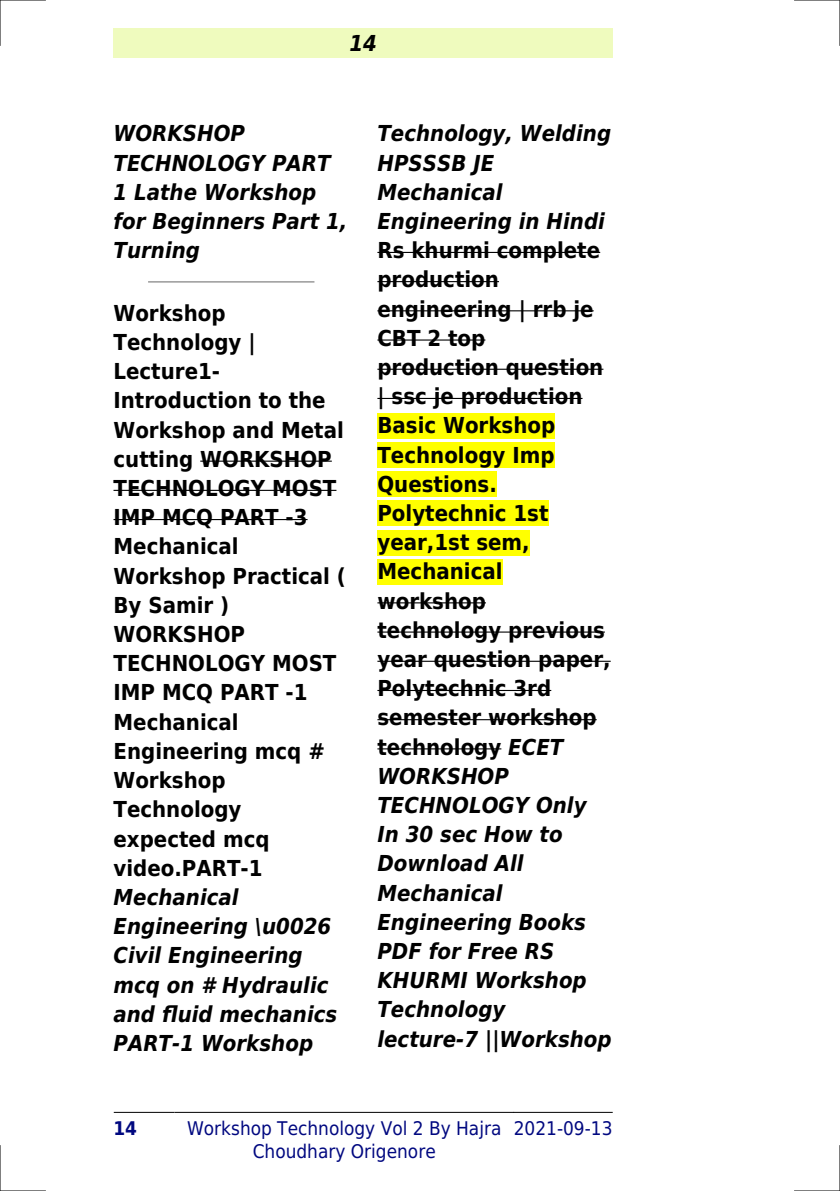
<style>
.page{position:relative;width:840px;height:1191px;background:#fff}
.page>*{position:absolute;margin:0;border:0;box-sizing:border-box;transform-origin:0 0}
.t1{font:700 22px/29.2px "DejaVu Sans Condensed";color:#000}
.t2{font:italic 700 22px/29.2px "DejaVu Sans Condensed";color:#000}
.t3{font:18.8px/22.6px "DejaVu Sans Condensed";color:#000880;text-align:center}
.t4{font:700 18.8px "DejaVu Sans Condensed";color:#000880}
.s1{font-style:italic}
</style>
<div class="page">
<div style="left:113px;top:28px;width:499px;height:30px;background:#effbbe"></div>
<hr style="left:114px;top:1112px;width:60px;height:1px;background:#000">
<hr style="left:175px;top:1112px;width:338px;height:1px;background:#000">
<hr style="left:514px;top:1112px;width:98px;height:1px;background:#000">
<hr style="left:149px;top:281px;width:164px;height:2px;background:#999">
<hr style="left:200px;top:460px;width:131px;height:2px;background:#000">
<hr style="left:113px;top:490px;width:223px;height:1px;background:#000">
<hr style="left:113px;top:519px;width:194px;height:1px;background:#000">
<hr style="left:377px;top:252px;width:223px;height:1px;background:#000">
<hr style="left:377px;top:281px;width:121px;height:1px;background:#000">
<hr style="left:377px;top:310px;width:216px;height:1px;background:#000">
<hr style="left:377px;top:339px;width:108px;height:1px;background:#000">
<hr style="left:377px;top:369px;width:226px;height:1px;background:#000">
<hr style="left:377px;top:398px;width:205px;height:1px;background:#000">
<div style="left:377px;top:413px;width:178px;height:25px;background:#ff0"></div>
<div style="left:377px;top:442px;width:177px;height:26px;background:#ff0"></div>
<div style="left:377px;top:471px;width:119px;height:26px;background:#ff0"></div>
<div style="left:377px;top:500px;width:171px;height:26px;background:#ff0"></div>
<div style="left:377px;top:530px;width:152px;height:25px;background:#ff0"></div>
<div style="left:377px;top:559px;width:125px;height:25px;background:#ff0"></div>
<hr style="left:377px;top:602px;width:108px;height:1px;background:#000">
<hr style="left:377px;top:631px;width:227px;height:1px;background:#000">
<hr style="left:377px;top:660px;width:233px;height:2px;background:#000">
<hr style="left:377px;top:690px;width:174px;height:1px;background:#000">
<hr style="left:377px;top:719px;width:219px;height:1px;background:#000">
<hr style="left:377px;top:748px;width:124px;height:1px;background:#000">
<hr style="left:0;top:0;width:45px;height:1px;background:#000">
<hr style="left:794px;top:0;width:45px;height:1px;background:#000">
<hr style="left:0;top:1190px;width:45px;height:1px;background:#000">
<hr style="left:794px;top:1190px;width:45px;height:1px;background:#000">
<hr style="left:0;top:0;width:1px;height:45px;background:#000">
<hr style="left:0;top:1145px;width:1px;height:46px;background:#000">
<hr style="left:839px;top:0;width:1px;height:45px;background:#000">
<hr style="left:839px;top:1145px;width:1px;height:46px;background:#000">
<p class="t2" style="left:349px;top:28px;width:29px">14</p>
<p class="t2" style="left:113px;top:119px;width:235px">WORKSHOP<br>TECHNOLOGY PART<br>1 Lathe Workshop for Beginners Part 1,<br>Turning</p>
<p class="t1" style="left:113px;top:299px;width:234px">Workshop<br>Technology |<br>Lecture1-<br>Introduction to the<br>Workshop and Metal cutting WORKSHOP<br>TECHNOLOGY MOST<br>IMP MCQ PART -3<br>Mechanical<br>Workshop Practical (<br>By Samir )<br>WORKSHOP<br>TECHNOLOGY MOST<br>IMP MCQ PART -1<br>Mechanical<br>Engineering mcq #<br>Workshop<br>Technology expected mcq video.PART-1</p>
<p class="t2" style="left:113px;top:882px;width:225px">Mechanical<br>Engineering \u0026<br>Civil Engineering mcq on # Hydraulic and fluid mechanics<br>PART-1 Workshop</p>
<p class="t2" style="left:377px;top:119px;width:235px">Technology, Welding<br>HPSSSB JE<br>Mechanical<br>Engineering in Hindi</p>
<p class="t1" style="left:377px;top:236px;width:236px">Rs khurmi complete production engineering | rrb je<br>CBT 2 top production question | ssc je production<br>Basic Workshop<br>Technology Imp<br>Questions.<br>Polytechnic 1st year,1st sem,<br>Mechanical workshop technology previous year question paper,<br>Polytechnic 3rd semester workshop technology <span class="s1">ECET<br>WORKSHOP<br>TECHNOLOGY Only<br>In 30 sec How to<br>Download All<br>Mechanical<br>Engineering Books<br>PDF for Free RS<br>KHURMI Workshop<br>Technology<br>lecture-7 ||Workshop</span></p>
<p class="t4" style="left:113px;top:1117px;width:25px">14</p>
<p class="t3" style="left:187px;top:1117px;width:315px">Workshop Technology Vol 2 By Hajra<br>Choudhary Origenore</p>
<p class="t3" style="left:513px;top:1117px;width:100px">2021-09-13</p>
</div>
